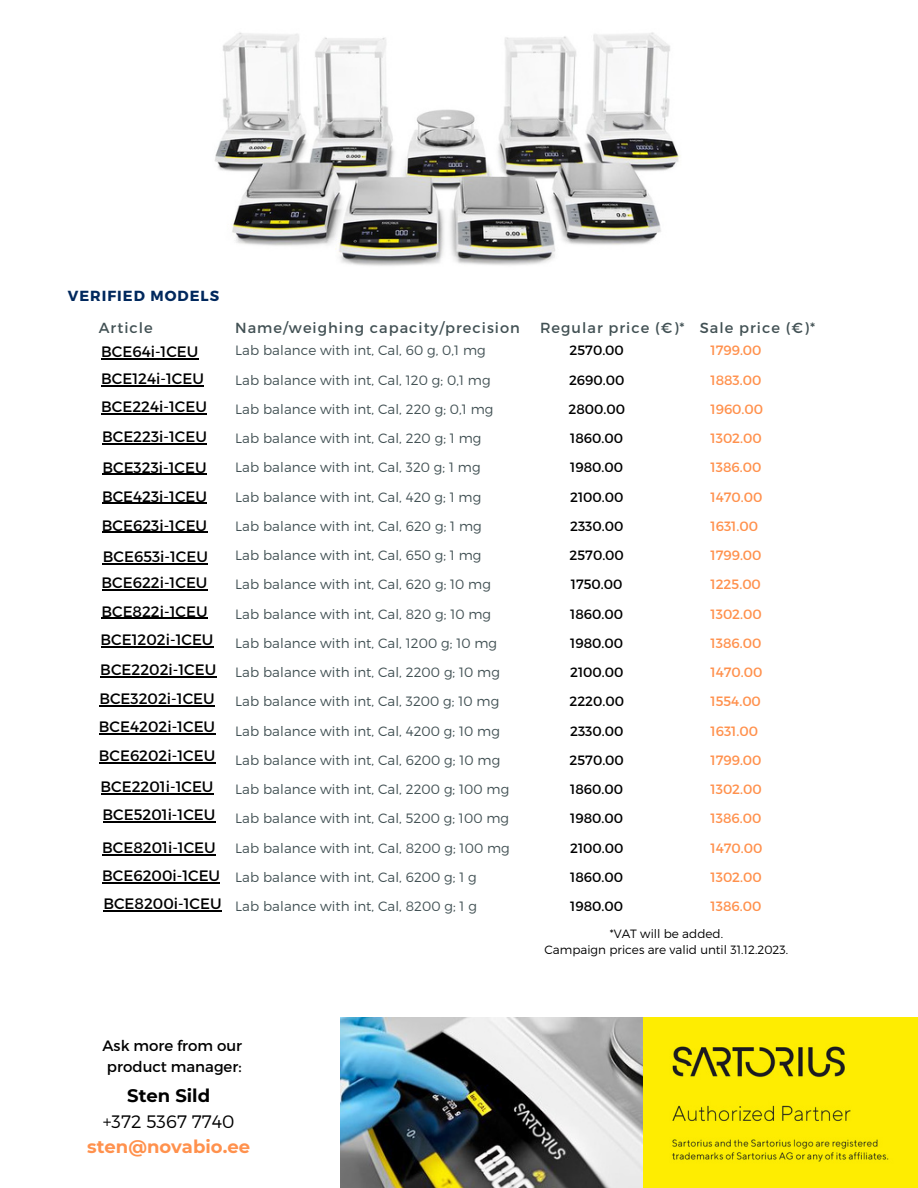
<style>
.page{position:relative;width:918px;height:1188px;background:#fff}
.page>*{position:absolute;margin:0;border:0;box-sizing:border-box;transform-origin:0 0}
.t1{font:700 18px "Montserrat";color:#ff914d}
.t2{font:300 18px "Montserrat";color:#000}
.t3{font:700 18px "Montserrat";color:#000}
.t4{font:15.15px "Montserrat";color:#000}
.t5{font:15px "Montserrat";color:#000}
.t6{font:14.55px "Montserrat";letter-spacing:.07em;color:#425154}
.t7{font:700 14.55px "Montserrat";letter-spacing:.07em;color:#00285d}
.t8{font:300 13.5px "Montserrat";letter-spacing:.005em;color:#425154}
.t9{font:13.5px "Montserrat";color:#000}
.t10{font:13.5px "Montserrat";color:#ff914d}
.t11{font:300 12px "Montserrat";color:#000}
</style>
<div class="page">
<img style="left:340px;top:1017px;width:578px;height:171px">
<img style="left:214px;top:32px;width:466px;height:234px">
<hr style="left:101px;top:358px;width:97px;height:1px;background:#000">
<hr style="left:101px;top:386px;width:103px;height:1px;background:#000">
<hr style="left:101px;top:413px;width:106px;height:2px;background:#000">
<hr style="left:102px;top:444px;width:105px;height:1px;background:#000">
<hr style="left:103px;top:474px;width:104px;height:1px;background:#000">
<hr style="left:102px;top:503px;width:105px;height:1px;background:#000">
<hr style="left:102px;top:532px;width:105px;height:1px;background:#000">
<hr style="left:102px;top:589px;width:106px;height:2px;background:#000">
<hr style="left:101px;top:618px;width:107px;height:1px;background:#000">
<hr style="left:101px;top:647px;width:113px;height:1px;background:#000">
<hr style="left:100px;top:676px;width:116px;height:2px;background:#000">
<hr style="left:99px;top:705px;width:116px;height:2px;background:#000">
<hr style="left:99px;top:733px;width:116px;height:1px;background:#000">
<hr style="left:99px;top:762px;width:116px;height:1px;background:#000">
<hr style="left:101px;top:794px;width:113px;height:1px;background:#000">
<hr style="left:103px;top:821px;width:112px;height:2px;background:#000">
<hr style="left:102px;top:854px;width:114px;height:1px;background:#000">
<hr style="left:102px;top:882px;width:118px;height:2px;background:#000">
<hr style="left:103px;top:910px;width:119px;height:2px;background:#000">
<hr style="left:103px;top:563px;width:105px;height:1px;background:#000">
<p class="t7" style="left:68px;top:287px;width:153px">VERIFIED MODELS</p>
<p class="t6" style="left:99px;top:318px;width:55px">Article</p>
<p class="t6" style="left:235px;top:318px;width:286px">Name/weighing capacity/precision</p>
<p class="t6" style="left:540px;top:318px;width:277px">Regular price (€)* Sale price (€)*</p>
<p class="t4" style="left:101px;top:341px;width:99px">BCE64i-1CEU</p>
<p class="t4" style="left:101px;top:369px;width:104px">BCE124i-1CEU</p>
<p class="t4" style="left:101px;top:397px;width:107px">BCE224i-1CEU</p>
<p class="t4" style="left:102px;top:427px;width:106px">BCE223i-1CEU</p>
<p class="t4" style="left:103px;top:457px;width:106px">BCE323i-1CEU</p>
<p class="t4" style="left:102px;top:486px;width:106px">BCE423i-1CEU</p>
<p class="t4" style="left:102px;top:515px;width:107px">BCE623i-1CEU</p>
<p class="t8" style="left:235px;top:342px;width:252px">Lab balance with int, Cal, 60 g, 0,1 mg</p>
<p class="t8" style="left:235px;top:371px;width:257px">Lab balance with int, Cal, 120 g; 0,1 mg</p>
<p class="t8" style="left:235px;top:400px;width:260px">Lab balance with int, Cal, 220 g; 0,1 mg</p>
<p class="t8" style="left:235px;top:430px;width:248px">Lab balance with int, Cal, 220 g; 1 mg</p>
<p class="t8" style="left:235px;top:459px;width:247px">Lab balance with int, Cal, 320 g; 1 mg</p>
<p class="t8" style="left:235px;top:488px;width:248px">Lab balance with int, Cal, 420 g; 1 mg</p>
<p class="t8" style="left:235px;top:517px;width:248px">Lab balance with int, Cal, 620 g; 1 mg</p>
<p class="t8" style="left:235px;top:547px;width:248px">Lab balance with int, Cal, 650 g; 1 mg</p>
<p class="t8" style="left:235px;top:576px;width:257px">Lab balance with int, Cal, 620 g; 10 mg</p>
<p class="t8" style="left:235px;top:605px;width:257px">Lab balance with int, Cal, 820 g; 10 mg</p>
<p class="t8" style="left:235px;top:634px;width:263px">Lab balance with int, Cal, 1200 g; 10 mg</p>
<p class="t8" style="left:235px;top:664px;width:266px">Lab balance with int, Cal, 2200 g; 10 mg</p>
<p class="t8" style="left:235px;top:693px;width:266px">Lab balance with int, Cal, 3200 g; 10 mg</p>
<p class="t8" style="left:235px;top:722px;width:266px">Lab balance with int, Cal, 4200 g; 10 mg</p>
<p class="t8" style="left:235px;top:751px;width:267px">Lab balance with int, Cal, 6200 g; 10 mg</p>
<p class="t8" style="left:235px;top:781px;width:276px">Lab balance with int, Cal, 2200 g; 100 mg</p>
<p class="t8" style="left:235px;top:810px;width:275px">Lab balance with int, Cal, 5200 g; 100 mg</p>
<p class="t8" style="left:235px;top:839px;width:276px">Lab balance with int, Cal, 8200 g; 100 mg</p>
<p class="t8" style="left:235px;top:868px;width:243px">Lab balance with int, Cal, 6200 g; 1 g</p>
<p class="t8" style="left:235px;top:898px;width:243px">Lab balance with int, Cal, 8200 g; 1 g</p>
<p class="t10" style="left:711px;top:342px;width:53px">1799.00</p>
<p class="t10" style="left:711px;top:371px;width:53px">1883.00</p>
<p class="t10" style="left:711px;top:400px;width:54px">1960.00</p>
<p class="t10" style="left:711px;top:430px;width:53px">1302.00</p>
<p class="t10" style="left:711px;top:459px;width:52px">1386.00</p>
<p class="t10" style="left:711px;top:488px;width:53px">1470.00</p>
<p class="t10" style="left:711px;top:517px;width:49px">1631.00</p>
<p class="t10" style="left:711px;top:547px;width:53px">1799.00</p>
<p class="t10" style="left:711px;top:576px;width:52px">1225.00</p>
<p class="t10" style="left:711px;top:605px;width:53px">1302.00</p>
<p class="t10" style="left:711px;top:634px;width:52px">1386.00</p>
<p class="t10" style="left:711px;top:664px;width:53px">1470.00</p>
<p class="t10" style="left:711px;top:693px;width:52px">1554.00</p>
<p class="t10" style="left:711px;top:722px;width:49px">1631.00</p>
<p class="t10" style="left:711px;top:751px;width:53px">1799.00</p>
<p class="t10" style="left:711px;top:781px;width:53px">1302.00</p>
<p class="t10" style="left:711px;top:810px;width:52px">1386.00</p>
<p class="t10" style="left:711px;top:839px;width:53px">1470.00</p>
<p class="t10" style="left:711px;top:868px;width:53px">1302.00</p>
<p class="t10" style="left:711px;top:898px;width:52px">1386.00</p>
<p class="t11" style="left:610px;top:926px;width:115px">*VAT will be added.</p>
<p class="t11" style="left:545px;top:942px;width:245px">Campaign prices are valid until 31.12.2023.</p>
<p class="t9" style="left:570px;top:342px;width:56px">2570.00</p>
<p class="t9" style="left:569px;top:371px;width:57px">2690.00</p>
<p class="t9" style="left:568px;top:400px;width:58px">2800.00</p>
<p class="t9" style="left:570px;top:430px;width:54px">1860.00</p>
<p class="t9" style="left:570px;top:459px;width:54px">1980.00</p>
<p class="t9" style="left:570px;top:488px;width:55px">2100.00</p>
<p class="t9" style="left:570px;top:517px;width:55px">2330.00</p>
<p class="t9" style="left:570px;top:547px;width:56px">2570.00</p>
<p class="t9" style="left:571px;top:576px;width:53px">1750.00</p>
<p class="t9" style="left:570px;top:605px;width:54px">1860.00</p>
<p class="t9" style="left:570px;top:634px;width:54px">1980.00</p>
<p class="t9" style="left:570px;top:664px;width:55px">2100.00</p>
<p class="t9" style="left:569px;top:693px;width:56px">2220.00</p>
<p class="t9" style="left:570px;top:722px;width:55px">2330.00</p>
<p class="t9" style="left:570px;top:751px;width:56px">2570.00</p>
<p class="t9" style="left:570px;top:781px;width:54px">1860.00</p>
<p class="t9" style="left:570px;top:810px;width:54px">1980.00</p>
<p class="t9" style="left:570px;top:839px;width:55px">2100.00</p>
<p class="t9" style="left:570px;top:868px;width:54px">1860.00</p>
<p class="t9" style="left:570px;top:898px;width:54px">1980.00</p>
<p class="t4" style="left:103px;top:547px;width:107px">BCE653i-1CEU</p>
<p class="t4" style="left:102px;top:573px;width:107px">BCE622i-1CEU</p>
<p class="t4" style="left:101px;top:601px;width:108px">BCE822i-1CEU</p>
<p class="t4" style="left:101px;top:630px;width:114px">BCE1202i-1CEU</p>
<p class="t4" style="left:100px;top:660px;width:117px">BCE2202i-1CEU</p>
<p class="t4" style="left:99px;top:689px;width:117px">BCE3202i-1CEU</p>
<p class="t4" style="left:99px;top:717px;width:118px">BCE4202i-1CEU</p>
<p class="t4" style="left:99px;top:746px;width:118px">BCE6202i-1CEU</p>
<p class="t4" style="left:101px;top:777px;width:114px">BCE2201i-1CEU</p>
<p class="t4" style="left:103px;top:805px;width:114px">BCE5201i-1CEU</p>
<p class="t4" style="left:102px;top:838px;width:115px">BCE8201i-1CEU</p>
<p class="t4" style="left:102px;top:866px;width:119px">BCE6200i-1CEU</p>
<p class="t4" style="left:103px;top:894px;width:120px">BCE8200i-1CEU</p>
<p class="t5" style="left:103px;top:1036px;width:141px">Ask more from our</p>
<p class="t5" style="left:107px;top:1057px;width:136px">product manager:</p>
<p class="t3" style="left:127px;top:1085px;width:84px">Sten Sild</p>
<p class="t2" style="left:103px;top:1110px;width:133px">+372 5367 7740</p>
<p class="t1" style="left:87px;top:1136px;width:164px">sten@novabio.ee</p>
</div>
